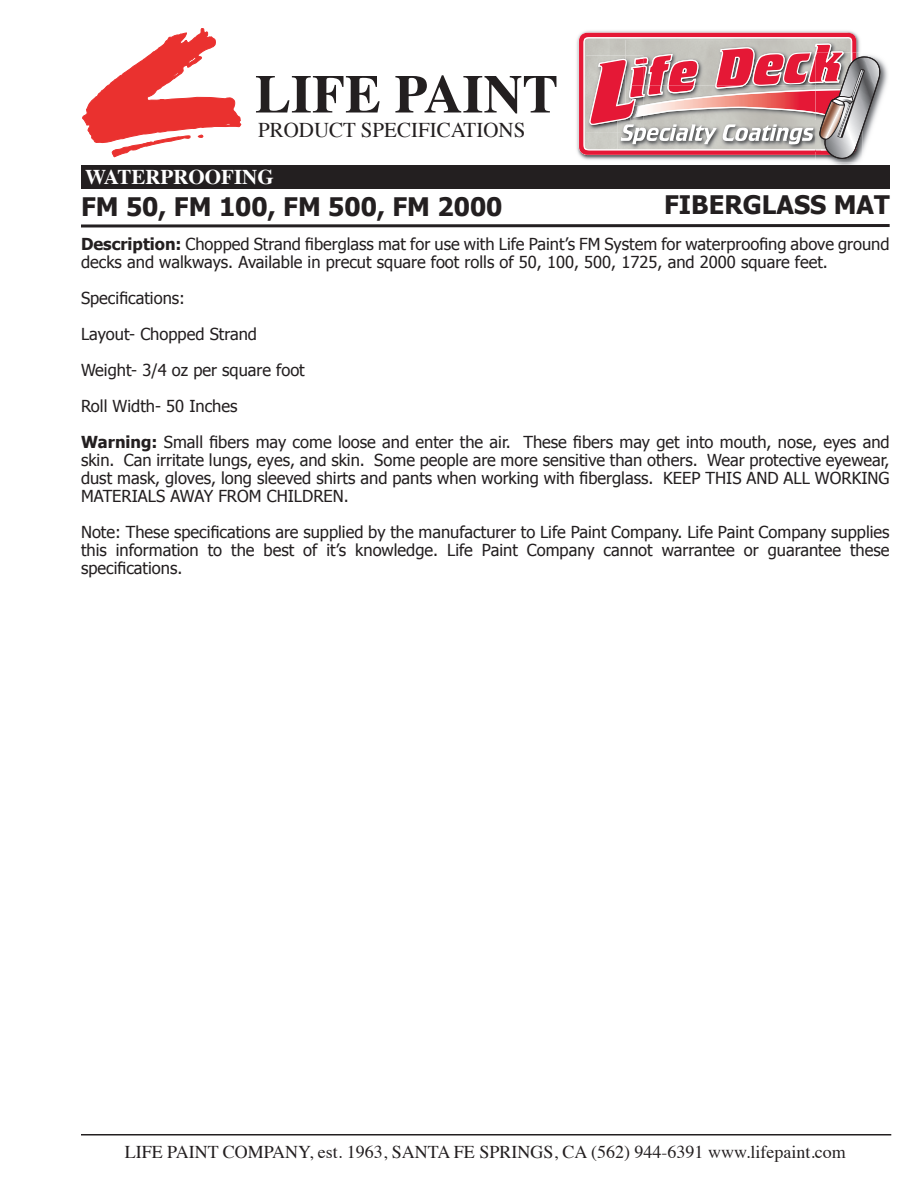
<style>
.page{position:relative;width:918px;height:1188px;background:#fff}
.page>*{position:absolute;margin:0;border:0;box-sizing:border-box;transform-origin:0 0}
.t1{font:700 54px "Times";color:#231f20}
.t2{font:700 25.5px "Tahoma";color:#231f20}
.t3{font:21px "Times";color:#231f20}
.t4{font:700 21px "Times";color:#fff}
.t5{font:18px "Times";color:#231f20}
.t6{font:16.5px/18px "Tahoma";color:#231f20;text-align:justify}
.s1{font-weight:700}
</style>
<div class="page">
<svg style="left:573px;top:30px;width:317px;height:136px"></svg>
<div style="left:81px;top:166px;width:809px;height:23px;background:#231f20"></div>
<svg style="left:81px;top:224px;width:809px;height:4px;background:#595657"></svg>
<svg style="left:82px;top:28px;width:159px;height:129px"></svg>
<hr style="left:81px;top:1134px;width:810px;height:2px;background:#231f20">
<p class="t1" style="left:255px;top:43px;width:305px">LIFE PAINT</p>
<p class="t3" style="left:258px;top:111px;width:269px">PRODUCT SPECIFICATIONS</p>
<p class="t4" style="left:85px;top:157px;width:190px">WATERPROOFING</p>
<p class="t2" style="left:81px;top:189px;width:423px">FM 50, FM 100, FM 500, FM 2000</p>
<p class="t2" style="left:664px;top:187px;width:227px">FIBERGLASS MAT</p>
<p class="t6" style="left:81px;top:234px;width:810px"><span class="s1">Description:</span> Chopped Strand fiberglass mat for use with Life Paint’s FM System for waterproofing above ground decks and walkways. Available in precut square foot rolls of 50, 100, 500, 1725, and 2000 square feet.</p>
<p class="t6" style="left:81px;top:288px;width:106px">Specifications:</p>
<p class="t6" style="left:81px;top:324px;width:178px">Layout- Chopped Strand</p>
<p class="t6" style="left:81px;top:360px;width:225px">Weight- 3/4 oz per square foot</p>
<p class="t6" style="left:81px;top:396px;width:158px">Roll Width- 50 Inches</p>
<p class="t6" style="left:81px;top:432px;width:810px"><span class="s1">Warning:</span> Small fibers may come loose and enter the air. These fibers may get into mouth, nose, eyes and skin. Can irritate lungs, eyes, and skin. Some people are more sensitive than others. Wear protective eyewear, dust mask, gloves, long sleeved shirts and pants when working with fiberglass. KEEP THIS AND ALL WORKING MATERIALS AWAY FROM CHILDREN.</p>
<p class="t6" style="left:81px;top:522px;width:810px">Note: These specifications are supplied by the manufacturer to Life Paint Company. Life Paint Company supplies this information to the best of it’s knowledge. Life Paint Company cannot warrantee or guarantee these specifications.</p>
<p class="t5" style="left:125px;top:1135px;width:723px">LIFE PAINT COMPANY, est. 1963, SANTA FE SPRINGS, CA (562) 944-6391 www.lifepaint.com</p>
</div>
